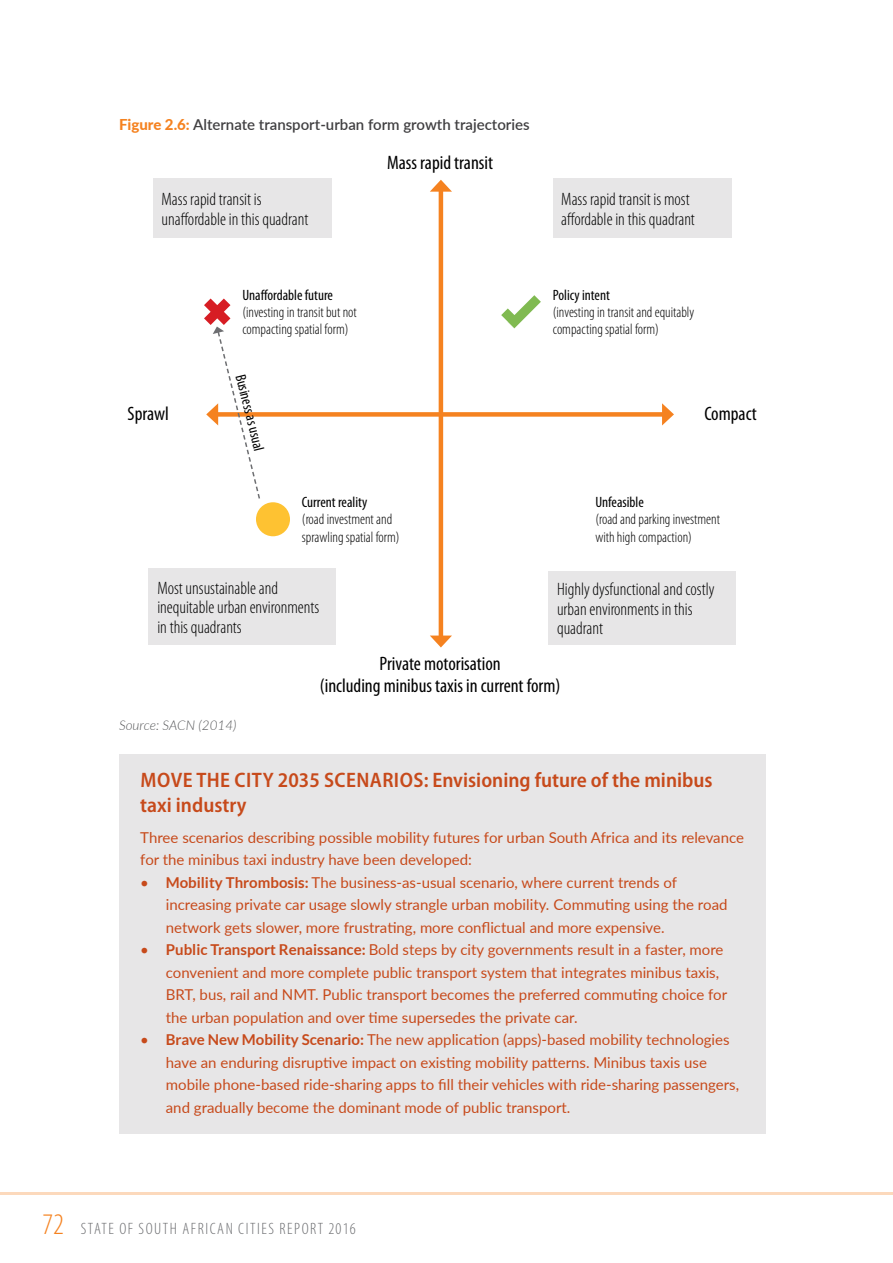
<style>
.page{position:relative;width:893px;height:1263px;background:#fff}
.page>*{position:absolute;margin:0;border:0;box-sizing:border-box;transform-origin:0 0}
.t1{font:600 semi-condensed 21px/25.2px "Myriad Pro";color:#c74a1b}
.t2{font:condensed 19.5px/21.8px "Myriad Pro";color:#000;text-align:center}
.t3{font:300 condensed 18px/19.5px "Myriad Pro";color:#000}
.t4{font:300 condensed 16.5px "Myriad Pro";letter-spacing:.095em;color:#6d6e71}
.t5{font:15px/22.5px "Lato";color:#c74a1b}
.t6{font:300 condensed 15px/17.2px "Myriad Pro";color:#000}
.t7{font:condensed 15px "Myriad Pro";color:#000}
.t8{font:600 15px "Lato";color:#414042}
.t9{font:italic 300 13.5px "Lato";color:#58595b}
.s1{font-weight:800;color:#f58220}
.s2{font-weight:700}
.s3{font-size:30px;color:#f58220}
</style>
<div class="page">
<hr style="left:0;top:1192px;width:893px;height:3px;background:#f58220">
<hr style="left:439px;top:188px;width:4px;height:452px;background:#f58220">
<svg style="left:430px;top:635px;width:22px;height:12px"></svg>
<svg style="left:430px;top:180px;width:22px;height:12px"></svg>
<div style="left:214px;top:412px;width:452px;height:5px;background:#f58220"></div>
<svg style="left:662px;top:403px;width:12px;height:22px"></svg>
<div style="left:153px;top:178px;width:179px;height:60px;background:#e7e6e7"></div>
<div style="left:149px;top:568px;width:187px;height:77px;background:#e7e6e7"></div>
<div style="left:553px;top:178px;width:178px;height:60px;background:#e7e6e7"></div>
<div style="left:549px;top:571px;width:187px;height:74px;background:#e7e6e7"></div>
<div style="left:256px;top:502px;width:34px;height:34px;background:#fec232;border-radius:50%"></div>
<svg style="left:501px;top:295px;width:40px;height:33px"></svg>
<svg style="left:204px;top:298px;width:57px;height:201px"></svg>
<div style="left:119px;top:754px;width:646px;height:379px;background:#e7e6e7"></div>
<p class="t8" style="left:119px;top:114px;width:412px"><span class="s1">Figure 2.6:</span> Alternate transport-urban form growth trajectories</p>
<h2 class="t2" style="left:387px;top:152px;width:108px">Mass rapid transit</h2>
<p class="t3" style="left:162px;top:189px;width:148px">Mass rapid transit is unaffordable in this quadrant</p>
<p class="t3" style="left:561px;top:189px;width:135px">Mass rapid transit is most affordable in this quadrant</p>
<p class="t7" style="left:242px;top:286px;width:92px">Unaffordable future</p>
<p class="t6" style="left:242px;top:303px;width:116px">(investing in transit but not compacting spatial form)</p>
<p class="t7" style="left:553px;top:286px;width:59px">Policy intent</p>
<p class="t6" style="left:553px;top:303px;width:143px">(investing in transit and equitably compacting spatial form)</p>
<p class="t7" style="left:249px;top:372px;width:82px;rotate:76deg">Business as usual</p>
<h2 class="t2" style="left:128px;top:402px;width:43px">Sprawl</h2>
<h2 class="t2" style="left:704px;top:402px;width:54px">Compact</h2>
<p class="t7" style="left:302px;top:493px;width:67px">Current reality</p>
<p class="t6" style="left:302px;top:511px;width:99px">(road investment and sprawling spatial form)</p>
<p class="t3" style="left:157px;top:578px;width:163px">Most unsustainable and inequitable urban environments in this quadrants</p>
<p class="t7" style="left:595px;top:493px;width:50px">Unfeasible</p>
<p class="t6" style="left:595px;top:511px;width:126px">(road and parking investment with high compaction)</p>
<p class="t3" style="left:557px;top:580px;width:159px">Highly dysfunctional and costly urban environments in this quadrant</p>
<h2 class="t2" style="left:320px;top:652px;width:242px">Private motorisation<br>(including minibus taxis in current form)</h2>
<p class="t9" style="left:119px;top:716px;width:119px">Source: SACN (2014)</p>
<h1 class="t1" style="left:140px;top:766px;width:574px">MOVE THE CITY 2035 SCENARIOS: Envisioning future of the minibus taxi industry</h1>
<p class="t5" style="left:140px;top:826px;width:605px">Three scenarios describing possible mobility futures for urban South Africa and its relevance for the minibus taxi industry have been developed:</p>
<p class="t5" style="left:166px;top:871px;width:563px;text-indent:-26px">• <span class="s2">Mobility Thrombosis:</span> The business-as-usual scenario, where current trends of increasing private car usage slowly strangle urban mobility. Commuting using the road network gets slower, more frustrating, more conflictual and more expensive.</p>
<p class="t5" style="left:166px;top:938px;width:563px;text-indent:-26px">• <span class="s2">Public Transport Renaissance:</span> Bold steps by city governments result in a faster, more convenient and more complete public transport system that integrates minibus taxis, BRT, bus, rail and NMT. Public transport becomes the preferred commuting choice for the urban population and over time supersedes the private car.</p>
<p class="t5" style="left:166px;top:1028px;width:575px;text-indent:-26px">• <span class="s2">Brave New Mobility Scenario:</span> The new application (apps)-based mobility technologies have an enduring disruptive impact on existing mobility patterns. Minibus taxis use mobile phone-based ride-sharing apps to fill their vehicles with ride-sharing passengers, and gradually become the dominant mode of public transport.</p>
<p class="t4" style="left:43px;top:1218px;width:53px"><span class="s3">72</span> State</p>
<p class="t4" style="left:119px;top:1218px;width:35px">of South</p>
<p class="t4" style="left:182px;top:1218px;width:17px">African</p>
<p class="t4" style="left:238px;top:1218px;width:14px">Cities</p>
<p class="t4" style="left:279px;top:1218px;width:16px">Report</p>
<p class="t4" style="left:328px;top:1218px;width:29px">2016</p>
</div>
